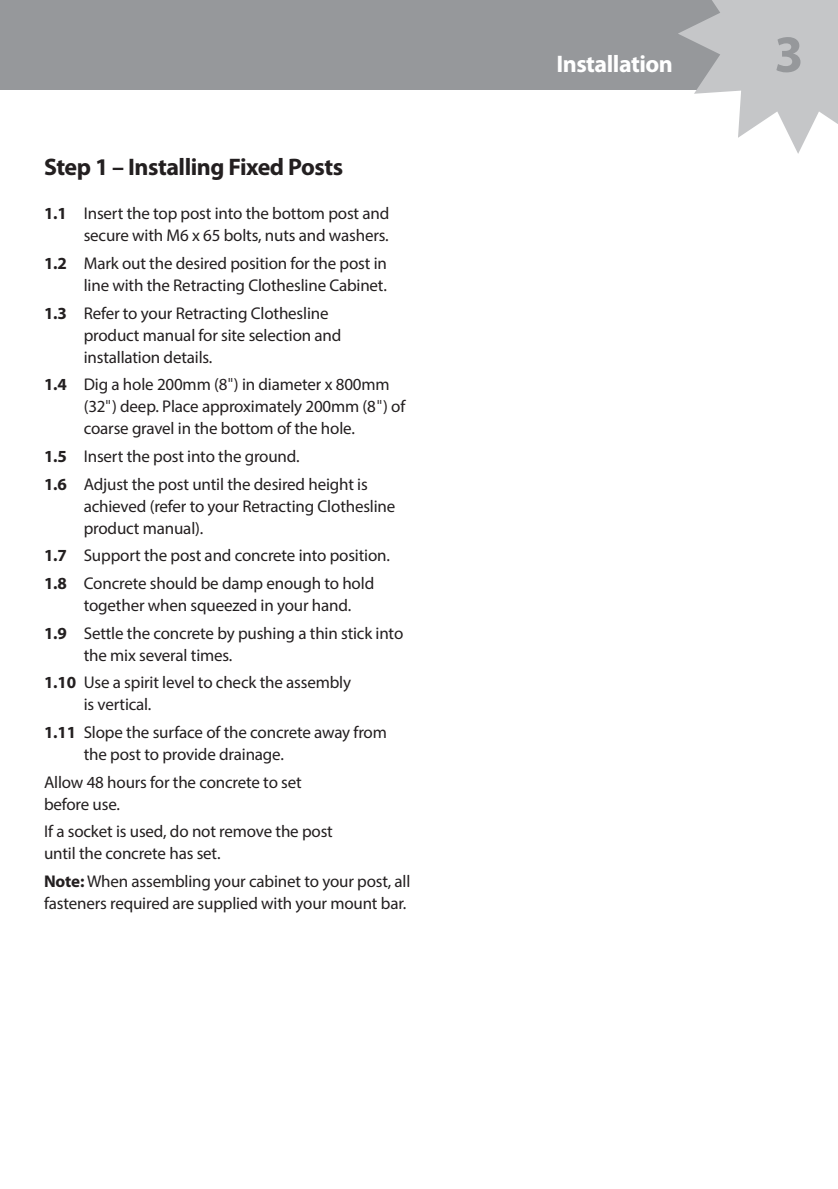
<style>
.page{position:relative;width:838px;height:1189px;background:#fff}
.page>*{position:absolute;margin:0;border:0;box-sizing:border-box;transform-origin:0 0}
.Body_Text{font:700 52.6px "Myriad Pro";color:#96989b}
.Bullet_Numbersection{font:700 24px "Myriad Pro";letter-spacing:-.02em;color:#231f20}
.Banner_Headings_Righ{font:700 24px "Myriad Pro";letter-spacing:-.02em;color:#fff}
.Bullet_Numbersection-2{font:17px/22px "Myriad Pro";letter-spacing:-.01em;color:#231f20}
.Body_Text-2{font:17px/22px "Myriad Pro";letter-spacing:-.01em;color:#231f20}
.s1{font-weight:700}
.s2{font-family:"Avenir LT Std"}
</style>
<div class="page">
<div style="left:0;top:0;width:838px;height:90px;background:#96989b"></div>
<svg style="left:678px;top:0;width:160px;height:154px"></svg>
<p class="Bullet_Numbersection" style="left:44px;top:151px;width:300px">Step 1 – Installing Fixed Posts</p>
<p class="Bullet_Numbersection-2" style="left:44px;top:202px;width:347px;text-align:right"><span class="s1">1.1</span> Insert the top post into the bottom post and secure with M6 x 65 bolts, nuts and washers.</p>
<p class="Bullet_Numbersection-2" style="left:44px;top:252px;width:344px;text-align:right"><span class="s1">1.2</span> Mark out the desired position for the post in line with the Retracting Clothesline Cabinet.</p>
<p class="Bullet_Numbersection-2" style="left:84px;top:302px;width:259px;text-indent:-40px"><span class="s1">1.3</span> Refer to your Retracting Clothesline product manual for site selection and installation details.</p>
<p class="Bullet_Numbersection-2" style="left:84px;top:373px;width:323px;text-indent:-40px"><span class="s1">1.4</span> Dig a hole 200mm (8<span class="s2">"</span>) in diameter x 800mm (32<span class="s2">"</span>) deep. Place approximately 200mm (8<span class="s2">"</span>) of coarse gravel in the bottom of the hole.</p>
<p class="Bullet_Numbersection-2" style="left:44px;top:445px;width:257px"><span class="s1">1.5</span> Insert the post into the ground.</p>
<p class="Bullet_Numbersection-2" style="left:84px;top:473px;width:313px;text-indent:-40px"><span class="s1">1.6</span> Adjust the post until the desired height is achieved (refer to your Retracting Clothesline product manual).</p>
<p class="Bullet_Numbersection-2" style="left:44px;top:544px;width:347px"><span class="s1">1.7</span> Support the post and concrete into position.</p>
<p class="Bullet_Numbersection-2" style="left:84px;top:572px;width:292px;text-indent:-40px"><span class="s1">1.8</span> Concrete should be damp enough to hold together when squeezed in your hand.</p>
<p class="Bullet_Numbersection-2" style="left:84px;top:622px;width:321px;text-indent:-40px"><span class="s1">1.9</span> Settle the concrete by pushing a thin stick into the mix several times.</p>
<p class="Bullet_Numbersection-2" style="left:84px;top:671px;width:269px;text-indent:-40px"><span class="s1">1.10</span> Use a spirit level to check the assembly is vertical.</p>
<p class="Bullet_Numbersection-2" style="left:84px;top:721px;width:305px;text-indent:-40px"><span class="s1">1.11</span> Slope the surface of the concrete away from the post to provide drainage.</p>
<p class="Body_Text-2" style="left:44px;top:771px;width:259px">Allow 48 hours for the concrete to set before use.</p>
<p class="Body_Text-2" style="left:44px;top:820px;width:290px">If a socket is used, do not remove the post until the concrete has set.</p>
<p class="Body_Text-2" style="left:44px;top:870px;width:368px"><span class="s1">Note:</span> When assembling your cabinet to your post, all fasteners required are supplied with your mount bar.</p>
<p class="Banner_Headings_Righ" style="left:556px;top:48px;width:118px">Installation</p>
<p class="Body_Text" style="left:774px;top:20px;width:31px">3</p>
</div>
